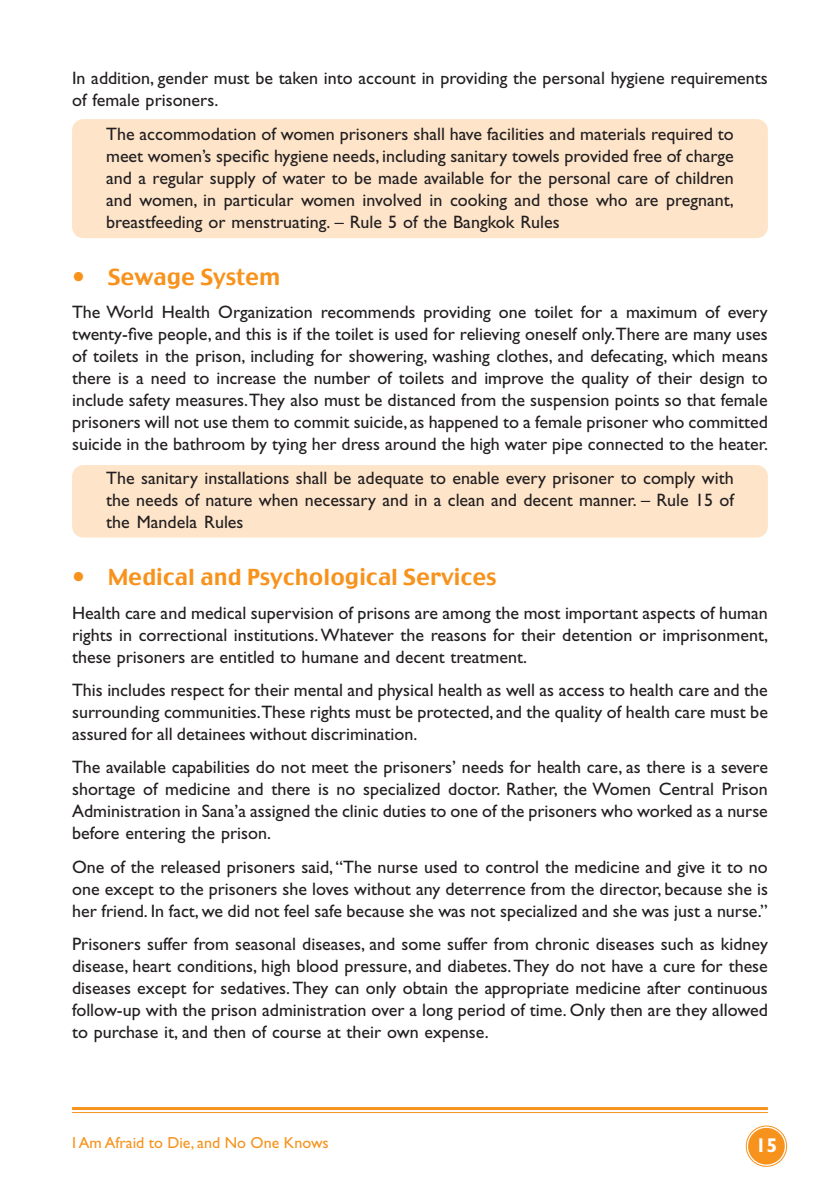
<style>
.page{position:relative;width:840px;height:1191px;background:#fff}
.page>*{position:absolute;margin:0;border:0;box-sizing:border-box;transform-origin:0 0}
.t1{font:22px "Charcoal";color:#f7931d}
.t2{font:700 20px "Gill Sans Std";color:#fff}
.t3{font:18px/22px "Gill Sans Std";color:#231f20;text-align:justify}
.t4{font:16px "Gill Sans Std";color:#f7931d}
</style>
<div class="page">
<hr style="left:72px;top:1112px;width:695px;height:1px;background:#f7931d">
<hr style="left:72px;top:1107px;width:695px;height:3px;background:#f7931d">
<div style="left:747px;top:1127px;width:37px;height:37px;background:#f7931d;border-radius:50%"></div>
<div style="left:745px;top:1125px;width:41px;height:41px;border:1px solid #f7931d;border-radius:50%"></div>
<div style="left:72px;top:465px;width:695px;height:72px;background:#fee5ca;border-radius:11px"></div>
<div style="left:72px;top:119px;width:695px;height:119px;background:#fee5ca;border-radius:11px"></div>
<p class="t3" style="left:72px;top:67px;width:696px">In addition, gender must be taken into account in providing the personal hygiene requirements of female prisoners.</p>
<p class="t3" style="left:106px;top:123px;width:629px">The accommodation of women prisoners shall have facilities and materials required to meet women’s specific hygiene needs, including sanitary towels provided free of charge and a regular supply of water to be made available for the personal care of children and women, in particular women involved in cooking and those who are pregnant, breastfeeding or menstruating. – Rule 5 of the Bangkok Rules</p>
<p class="t1" style="left:72px;top:263px;width:209px">• Sewage System</p>
<p class="t3" style="left:72px;top:301px;width:697px">The World Health Organization recommends providing one toilet for a maximum of every twenty-five people, and this is if the toilet is used for relieving oneself only.There are many uses of toilets in the prison, including for showering, washing clothes, and defecating, which means there is a need to increase the number of toilets and improve the quality of their design to include safety measures. They also must be distanced from the suspension points so that female prisoners will not use them to commit suicide, as happened to a female prisoner who committed suicide in the bathroom by tying her dress around the high water pipe connected to the heater.</p>
<p class="t3" style="left:106px;top:467px;width:629px">The sanitary installations shall be adequate to enable every prisoner to comply with the needs of nature when necessary and in a clean and decent manner. – Rule 15 of the Mandela Rules</p>
<p class="t1" style="left:72px;top:563px;width:425px">• Medical and Psychological Services</p>
<p class="t3" style="left:72px;top:601px;width:697px">Health care and medical supervision of prisons are among the most important aspects of human rights in correctional institutions. Whatever the reasons for their detention or imprisonment, these prisoners are entitled to humane and decent treatment.</p>
<p class="t3" style="left:72px;top:679px;width:697px">This includes respect for their mental and physical health as well as access to health care and the surrounding communities.These rights must be protected, and the quality of health care must be assured for all detainees without discrimination.</p>
<p class="t3" style="left:72px;top:756px;width:697px">The available capabilities do not meet the prisoners’ needs for health care, as there is a severe shortage of medicine and there is no specialized doctor. Rather, the Women Central Prison Administration in Sana’a assigned the clinic duties to one of the prisoners who worked as a nurse before entering the prison.</p>
<p class="t3" style="left:72px;top:855px;width:697px">One of the released prisoners said, “The nurse used to control the medicine and give it to no one except to the prisoners she loves without any deterrence from the director, because she is her friend. In fact, we did not feel safe because she was not specialized and she was just a nurse.”</p>
<p class="t3" style="left:72px;top:933px;width:697px">Prisoners suffer from seasonal diseases, and some suffer from chronic diseases such as kidney disease, heart conditions, high blood pressure, and diabetes. They do not have a cure for these diseases except for sedatives. They can only obtain the appropriate medicine after continuous follow-up with the prison administration over a long period of time. Only then are they allowed to purchase it, and then of course at their own expense.</p>
<p class="t4" style="left:72px;top:1133px;width:258px">I Am Afraid to Die, and No One Knows</p>
<p class="t2" style="left:755px;top:1133px;width:24px">15</p>
</div>
